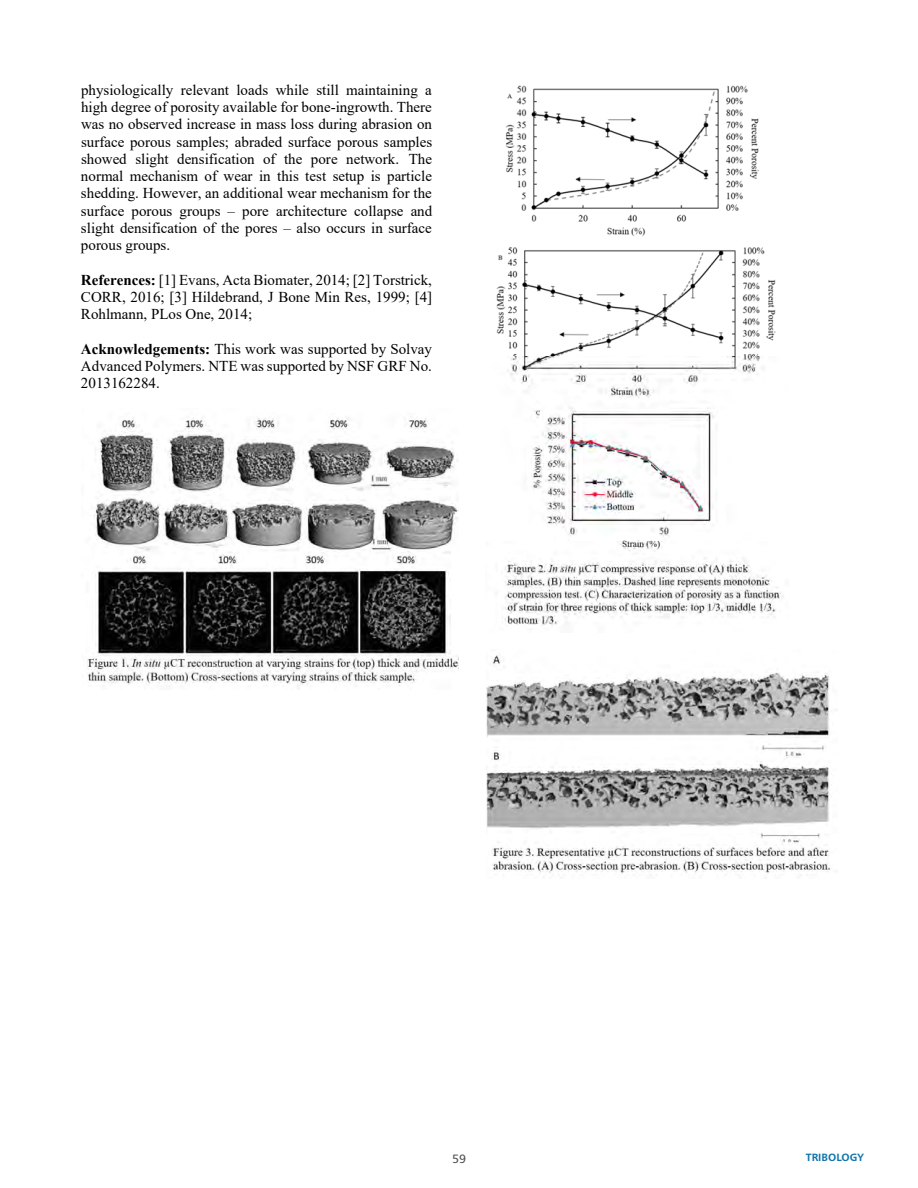
<style>
.page{position:relative;width:918px;height:1188px;background:#fff}
.page>*{position:absolute;margin:0;border:0;box-sizing:border-box;transform-origin:0 0}
.t1{font:15px/17.2px "Times New Roman";color:#000;text-align:justify}
.t2{font:12px "Frutiger Neue LT Pro";color:#4f4f51}
.t3{font:700 10.5px "Frutiger Neue LT Pro";color:#0d74ac}
.s1{font-weight:700}
</style>
<div class="page">
<img style="left:87px;top:417px;width:372px;height:271px">
<img style="left:496px;top:85px;width:288px;height:541px">
<img style="left:486px;top:654px;width:345px;height:221px">
<p class="t1" style="left:81px;top:81px;width:353px">physiologically relevant loads while still maintaining a high degree of porosity available for bone-ingrowth. There was no observed increase in mass loss during abrasion on surface porous samples; abraded surface porous samples showed slight densification of the pore network. The normal mechanism of wear in this test setup is particle shedding. However, an additional wear mechanism for the surface porous groups – pore architecture collapse and slight densification of the pores – also occurs in surface porous groups.</p>
<p class="t1" style="left:81px;top:270px;width:353px"><span class="s1">References:</span> [1] Evans, Acta Biomater, 2014; [2] Torstrick, CORR, 2016; [3] Hildebrand, J Bone Min Res, 1999; [4] Rohlmann, PLos One, 2014;</p>
<p class="t1" style="left:81px;top:339px;width:353px"><span class="s1">Acknowledgements:</span> This work was supported by Solvay Advanced Polymers. NTE was supported by NSF GRF No.<br>2013162284.</p>
<p class="t2" style="left:452px;top:1151px;width:15px">59</p>
<p class="t3" style="left:806px;top:1152px;width:60px">TRIBOLOGY</p>
</div>
